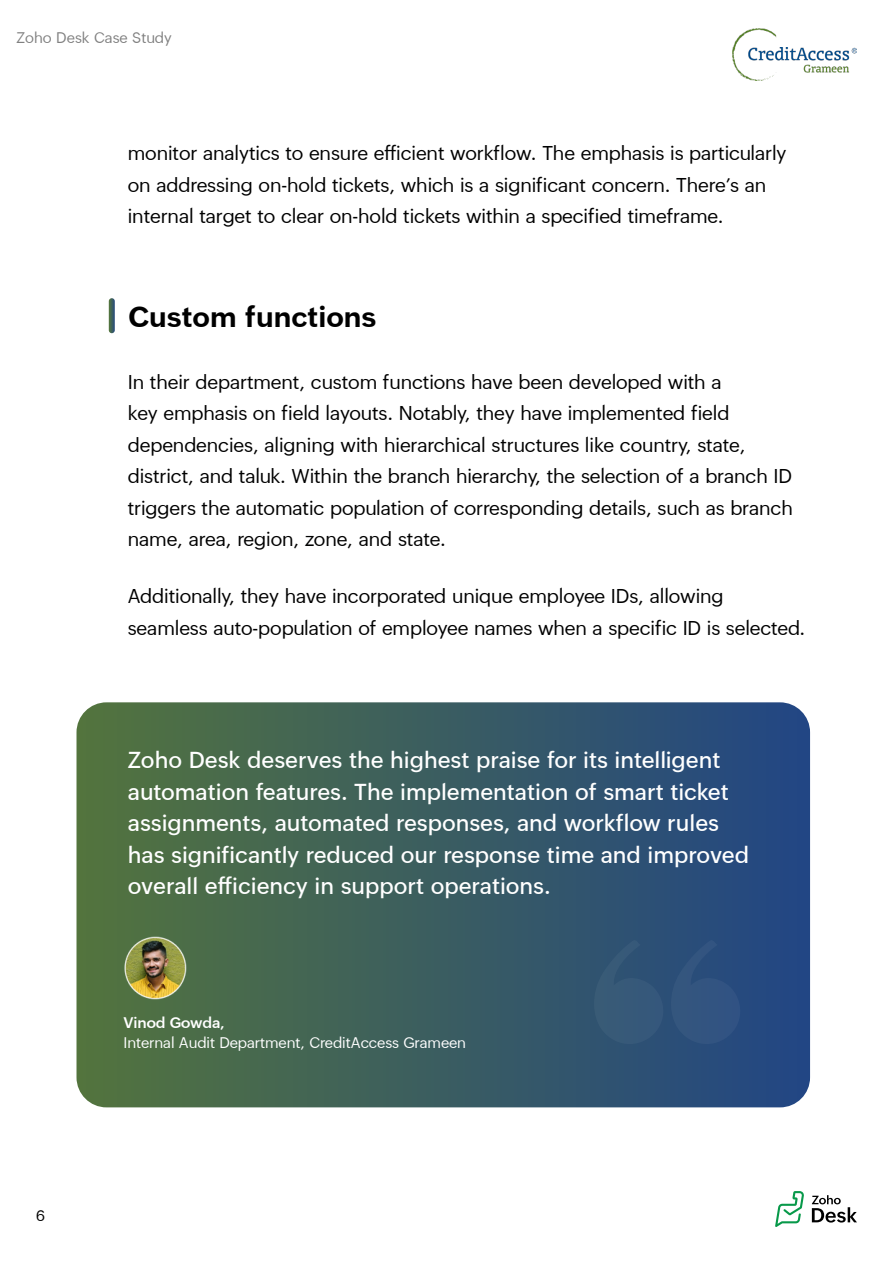
<style>
.page{position:relative;width:893px;height:1263px;background:#fff}
.page>*{position:absolute;margin:0;border:0;box-sizing:border-box;transform-origin:0 0}
.t1{font:700 28.5px "Zoho Puvi";color:#000}
.t2{font:500 22.5px/31.5px "Zoho Puvi";letter-spacing:-.005em;color:#fff}
.t3{font:19.5px/31.5px "Zoho Puvi";letter-spacing:-.005em;color:#000101}
.t4{font:15px "Zoho Puvi";letter-spacing:-.005em;color:#fff}
.t5{font:15px "Zoho Puvi";color:#000}
.t6{font:600 15px "Zoho Puvi";letter-spacing:-.005em;color:#fff}
</style>
<div class="page">
<svg style="left:812px;top:1195px;width:45px;height:27px"></svg>
<svg style="left:775px;top:1191px;width:29px;height:36px"></svg>
<img style="left:732px;top:29px;width:125px;height:52px">
<svg style="left:109px;top:298px;width:6px;height:35px"></svg>
<svg style="left:76px;top:702px;width:734px;height:405px;background:#3b5e60"></svg>
<svg style="left:594px;top:939px;width:70px;height:106px;background:#325576"></svg>
<svg style="left:671px;top:939px;width:70px;height:106px;background:#2e507d"></svg>
<img style="left:124px;top:936px;width:63px;height:63px">
<p class="t5" style="left:17px;top:26px;width:157px">Zoho Desk Case Study</p>
<p class="t3" style="left:128px;top:136px;width:660px">monitor analytics to ensure efficient workflow. The emphasis is particularly on addressing on-hold tickets, which is a significant concern. There’s an internal target to clear on-hold tickets within a specified timeframe.</p>
<h1 class="t1" style="left:128px;top:294px;width:249px">Custom functions</h1>
<p class="t3" style="left:128px;top:364px;width:666px">In their department, custom functions have been developed with a<br>key emphasis on field layouts. Notably, they have implemented field dependencies, aligning with hierarchical structures like country, state, district, and taluk. Within the branch hierarchy, the selection of a branch ID triggers the automatic population of corresponding details, such as branch name, area, region, zone, and state.</p>
<p class="t3" style="left:128px;top:579px;width:679px">Additionally, they have incorporated unique employee IDs, allowing seamless auto-population of employee names when a specific ID is selected.</p>
<p class="t2" style="left:128px;top:742px;width:623px">Zoho Desk deserves the highest praise for its intelligent automation features. The implementation of smart ticket assignments, automated responses, and workflow rules has significantly reduced our response time and improved overall efficiency in support operations.</p>
<p class="t5" style="left:36px;top:1205px;width:10px">6</p>
<p class="t6" style="left:124px;top:1011px;width:103px">Vinod Gowda,</p>
<p class="t4" style="left:124px;top:1031px;width:344px">Internal Audit Department, CreditAccess Grameen</p>
</div>
